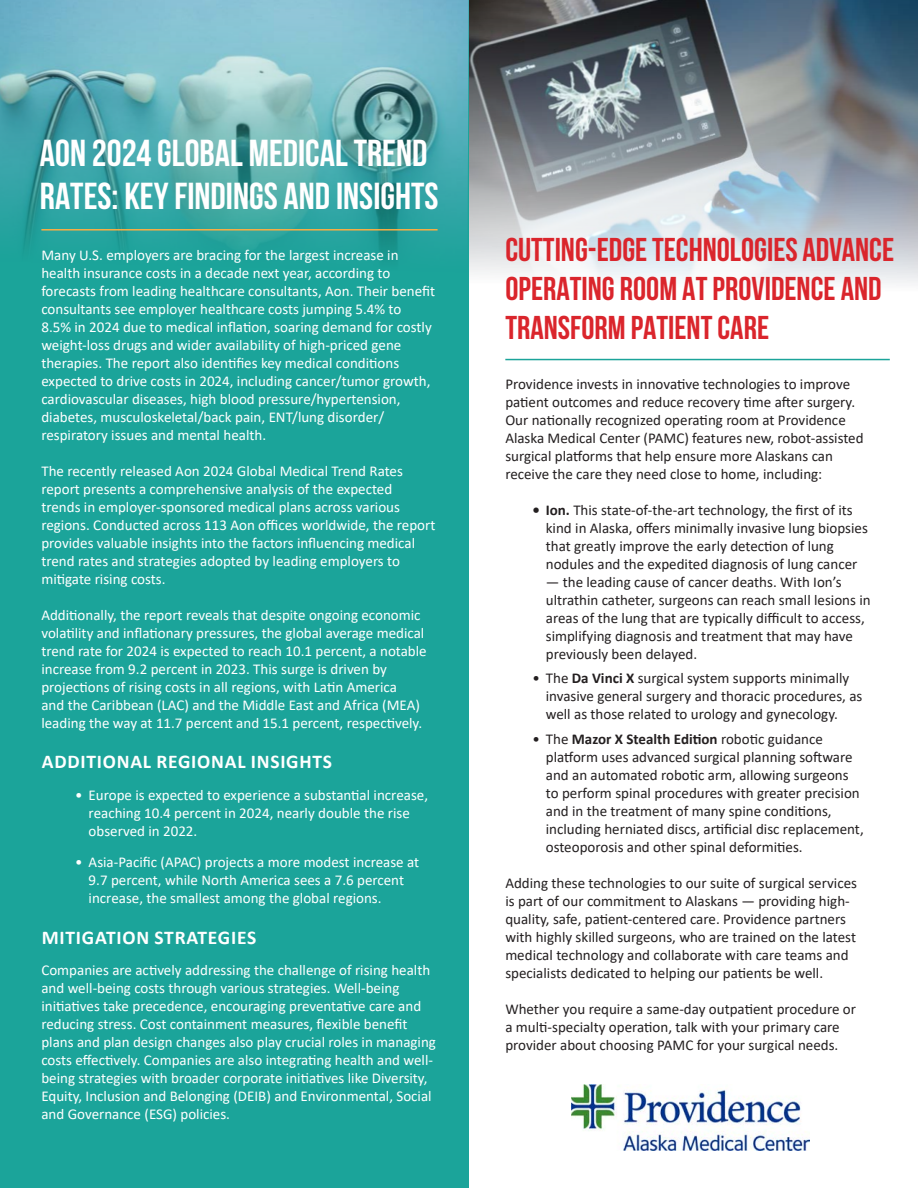
<style>
.page{position:relative;width:918px;height:1188px;background:#fff}
.page>*{position:absolute;margin:0;border:0;box-sizing:border-box;transform-origin:0 0}
.t1{font:700 37.65px/43.2px "Bebas Neue";color:#fff}
.t2{font:700 33px/39px "Bebas Neue";color:#da252c}
.t3{font:700 19.5px "Calibri";letter-spacing:.04em;color:#fff}
.t4{font:15px/18px "Calibri";color:#fff}
.t5{font:15px/18px "Calibri";color:#231f20}
.s1{font-weight:700}
</style>
<div class="page">
<img style="left:469px;top:0;width:449px;height:283px">
<div style="left:0;top:0;width:469px;height:1188px;background:#1ba49a"></div>
<img style="left:0;top:0;width:469px;height:257px">
<hr style="left:41px;top:229px;width:397px;height:2px;background:#fbae43">
<hr style="left:505px;top:359px;width:385px;height:1px;background:#1ba49a">
<img style="left:571px;top:1085px;width:239px;height:65px">
<p class="t1" style="left:40px;top:131px;width:400px">AON 2024 GLOBAL MEDICAL TREND<br>RATES: KEY FINDINGS AND INSIGHTS</p>
<p class="t4" style="left:41px;top:245px;width:395px">Many U.S. employers are bracing for the largest increase in health insurance costs in a decade next year, according to forecasts from leading healthcare consultants, Aon. Their benefit consultants see employer healthcare costs jumping 5.4% to<br>8.5% in 2024 due to medical inflation, soaring demand for costly weight-loss drugs and wider availability of high-priced gene therapies. The report also identifies key medical conditions expected to drive costs in 2024, including cancer/tumor growth, cardiovascular diseases, high blood pressure/hypertension, diabetes, musculoskeletal/back pain, ENT/lung disorder/ respiratory issues and mental health.</p>
<p class="t4" style="left:41px;top:461px;width:396px">The recently released Aon 2024 Global Medical Trend Rates report presents a comprehensive analysis of the expected<br>trends in employer-sponsored medical plans across various regions. Conducted across 113 Aon offices worldwide, the report provides valuable insights into the factors influencing medical trend rates and strategies adopted by leading employers to mitigate rising costs.</p>
<p class="t4" style="left:41px;top:605px;width:387px">Additionally, the report reveals that despite ongoing economic volatility and inflationary pressures, the global average medical trend rate for 2024 is expected to reach 10.1 percent, a notable increase from 9.2 percent in 2023. This surge is driven by projections of rising costs in all regions, with Latin America<br>and the Caribbean (LAC) and the Middle East and Africa (MEA) leading the way at 11.7 percent and 15.1 percent, respectively.</p>
<p class="t3" style="left:42px;top:748px;width:292px">ADDITIONAL REGIONAL INSIGHTS</p>
<p class="t4" style="left:89px;top:785px;width:341px;text-indent:-14px">• Europe is expected to experience a substantial increase, reaching 10.4 percent in 2024, nearly double the rise observed in 2022.</p>
<p class="t4" style="left:89px;top:853px;width:332px;text-indent:-14px">• Asia-Pacific (APAC) projects a more modest increase at<br>9.7 percent, while North America sees a 7.6 percent increase, the smallest among the global regions.</p>
<p class="t3" style="left:42px;top:923px;width:216px">MITIGATION STRATEGIES</p>
<p class="t4" style="left:41px;top:961px;width:396px">Companies are actively addressing the challenge of rising health and well-being costs through various strategies. Well-being initiatives take precedence, encouraging preventative care and reducing stress. Cost containment measures, flexible benefit plans and plan design changes also play crucial roles in managing costs effectively. Companies are also integrating health and well&shy;being strategies with broader corporate initiatives like Diversity, Equity, Inclusion and Belonging (DEIB) and Environmental, Social and Governance (ESG) policies.</p>
<p class="t2" style="left:505px;top:229px;width:390px">CUTTING-EDGE TECHNOLOGIES ADVANCE<br>OPERATING ROOM AT PROVIDENCE AND<br>TRANSFORM PATIENT CARE</p>
<p class="t5" style="left:505px;top:374px;width:360px">Providence invests in innovative technologies to improve patient outcomes and reduce recovery time after surgery.<br>Our nationally recognized operating room at Providence Alaska Medical Center (PAMC) features new, robot-assisted surgical platforms that help ensure more Alaskans can receive the care they need close to home, including:</p>
<p class="t5" style="left:546px;top:500px;width:324px;text-indent:-14px"><span class="s1">• Ion.</span> This state-of-the-art technology, the first of its kind in Alaska, offers minimally invasive lung biopsies that greatly improve the early detection of lung nodules and the expedited diagnosis of lung cancer</p>
<p class="t5" style="left:546px;top:572px;width:326px">— the leading cause of cancer deaths. With Ion’s ultrathin catheter, surgeons can reach small lesions in areas of the lung that are typically difficult to access, simplifying diagnosis and treatment that may have previously been delayed.</p>
<p class="t5" style="left:546px;top:669px;width:318px;text-indent:-14px">• The <span class="s1">Da Vinci X</span> surgical system supports minimally invasive general surgery and thoracic procedures, as well as those related to urology and gynecology.</p>
<p class="t5" style="left:546px;top:730px;width:319px;text-indent:-14px">• The <span class="s1">Mazor X Stealth Edition</span> robotic guidance platform uses advanced surgical planning software and an automated robotic arm, allowing surgeons to perform spinal procedures with greater precision and in the treatment of many spine conditions, including herniated discs, artificial disc replacement, osteoporosis and other spinal deformities.</p>
<p class="t5" style="left:505px;top:874px;width:353px">Adding these technologies to our suite of surgical services is part of our commitment to Alaskans — providing high&shy;quality, safe, patient-centered care. Providence partners with highly skilled surgeons, who are trained on the latest medical technology and collaborate with care teams and specialists dedicated to helping our patients be well.</p>
<p class="t5" style="left:505px;top:1000px;width:352px">Whether you require a same-day outpatient procedure or a multi-specialty operation, talk with your primary care provider about choosing PAMC for your surgical needs.</p>
</div>
